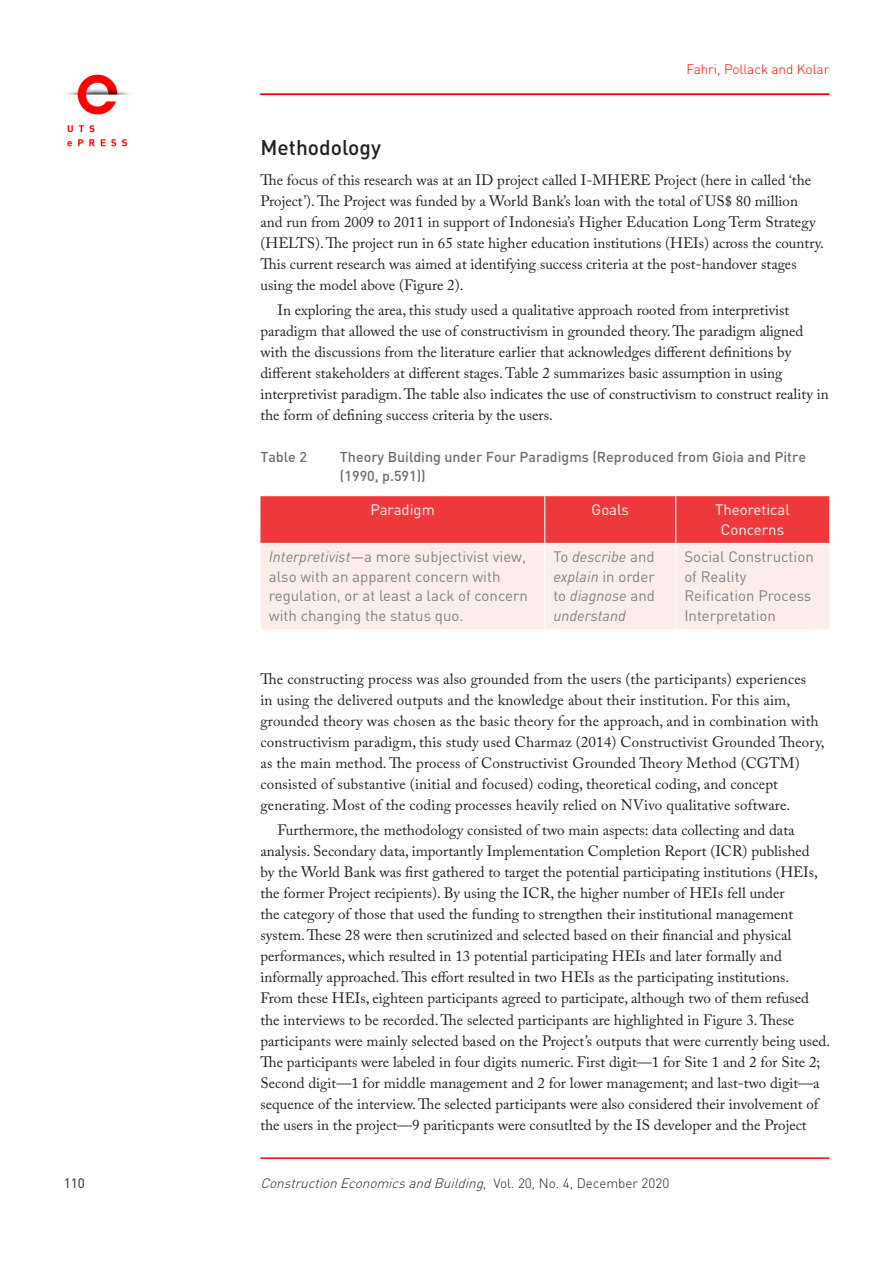
<style>
.page{position:relative;width:893px;height:1263px;background:#fff}
.page>*{position:absolute;margin:0;border:0;box-sizing:border-box;transform-origin:0 0}
.A_head{font:500 21px "DIN Pro";color:#231f20}
.body_copy_-_indent{font:15px/21px "Adobe Caslon Pro";color:#231f20}
.Body_copy_-_1st_para{font:15px/21px "Adobe Caslon Pro";letter-spacing:.01em;color:#231f20}
.T_Body{font:15px/19.5px "DIN";color:#808285}
.T_Body-2{font:italic 15px/19.5px "DIN";color:#808285;text-align:justify}
.T_Head{font:15px/19.5px "DIN";color:#fff;text-align:center}
.Caption_Table{font:500 14.25px/19.5px "DIN";color:#6c6d70}
.t1{font:italic 300 13.5px "DIN Pro";color:#231f20}
.t2{font:300 13.5px "DIN Pro";color:#fe0000}
.t3{font:13.5px "DIN Pro";color:#231f20}
.s1{font-style:italic}
.s2{font-style:normal}
</style>
<div class="page">
<div style="left:260px;top:496px;width:569px;height:47px;background:#ee383c"></div>
<div style="left:260px;top:544px;width:569px;height:85px;background:#fdede8"></div>
<hr style="left:544px;top:496px;width:1px;height:47px;background:#fff">
<hr style="left:675px;top:496px;width:1px;height:47px;background:#fff">
<hr style="left:544px;top:544px;width:1px;height:85px;background:#fff">
<hr style="left:675px;top:544px;width:1px;height:85px;background:#fff">
<img style="left:67px;top:74px;width:62px;height:73px">
<hr style="left:260px;top:94px;width:569px;height:1px;background:#fe0000">
<hr style="left:260px;top:1157px;width:569px;height:2px;background:#fe0000">
<p class="t2" style="left:686px;top:60px;width:144px">Fahri, Pollack and Kolar</p>
<p class="A_head" style="left:260px;top:133px;width:122px">Methodology</p>
<p class="Body_copy_-_1st_para" style="left:260px;top:169px;width:565px">The focus of this research was at an ID project called I-MHERE Project (here in called ‘the Project’). The Project was funded by a World Bank’s loan with the total of US$ 80 million<br>and run from 2009 to 2011 in support of Indonesia’s Higher Education Long Term Strategy (HELTS). The project run in 65 state higher education institutions (HEIs) across the country.<br>This current research was aimed at identifying success criteria at the post-handover stages using the model above (Figure 2).</p>
<p class="body_copy_-_indent" style="left:260px;top:299px;width:570px;text-indent:17px">In exploring the area, this study used a qualitative approach rooted from interpretivist paradigm that allowed the use of constructivism in grounded theory. The paradigm aligned with the discussions from the literature earlier that acknowledges different definitions by different stakeholders at different stages. Table 2 summarizes basic assumption in using interpretivist paradigm. The table also indicates the use of constructivism to construct reality in the form of defining success criteria by the users.</p>
<p class="Caption_Table" style="left:260px;top:446px;width:48px">Table 2</p>
<p class="Caption_Table" style="left:340px;top:446px;width:468px">Theory Building under Four Paradigms (Reproduced from Gioia and Pitre (1990, p.591))</p>
<p class="T_Head" style="left:370px;top:500px;width:66px">Paradigm</p>
<p class="T_Head" style="left:592px;top:500px;width:39px">Goals</p>
<p class="T_Head" style="left:715px;top:500px;width:76px">Theoretical<br>Concerns</p>
<p class="T_Body" style="left:269px;top:547px;width:260px"><span class="s1">Interpretivist</span>—a more subjectivist view, also with an apparent concern with regulation, or at least a lack of concern with changing the status quo.</p>
<p class="T_Body-2" style="left:553px;top:547px;width:103px"><span class="s2">To</span> describe <span class="s2">and </span>explain <span class="s2">in order to</span> diagnose <span class="s2">and </span>understand</p>
<p class="T_Body" style="left:684px;top:547px;width:131px">Social Construction of Reality</p>
<p class="T_Body" style="left:684px;top:586px;width:128px">Reification Process</p>
<p class="T_Body" style="left:684px;top:605px;width:93px">Interpretation</p>
<p class="Body_copy_-_1st_para" style="left:260px;top:668px;width:566px">The constructing process was also grounded from the users (the participants) experiences<br>in using the delivered outputs and the knowledge about their institution. For this aim, grounded theory was chosen as the basic theory for the approach, and in combination with constructivism paradigm, this study used Charmaz (2014) Constructivist Grounded Theory, as the main method. The process of Constructivist Grounded Theory Method (CGTM) consisted of substantive (initial and focused) coding, theoretical coding, and concept generating. Most of the coding processes heavily relied on NVivo qualitative software.</p>
<p class="body_copy_-_indent" style="left:260px;top:820px;width:571px;text-indent:17px">Furthermore, the methodology consisted of two main aspects: data collecting and data analysis. Secondary data, importantly Implementation Completion Report (ICR) published<br>by the World Bank was first gathered to target the potential participating institutions (HEIs, the former Project recipients). By using the ICR, the higher number of HEIs fell under<br>the category of those that used the funding to strengthen their institutional management system. These 28 were then scrutinized and selected based on their financial and physical performances, which resulted in 13 potential participating HEIs and later formally and informally approached. This effort resulted in two HEIs as the participating institutions.<br>From these HEIs, eighteen participants agreed to participate, although two of them refused the interviews to be recorded. The selected participants are highlighted in Figure 3. These participants were mainly selected based on the Project’s outputs that were currently being used.<br>The participants were labeled in four digits numeric. First digit—1 for Site 1 and 2 for Site 2; Second digit—1 for middle management and 2 for lower management; and last-two digit—a sequence of the interview. The selected participants were also considered their involvement of the users in the project—9 pariticpants were consutlted by the IS developer and the Project</p>
<p class="t3" style="left:64px;top:1174px;width:23px">110</p>
<p class="t1" style="left:260px;top:1174px;width:410px">ConstructionEconomicsandBuilding<span class="s2">, Vo l . 2 0 , N o . 4 , D e c e m b e r 2 0 2 0</span></p>
</div>
